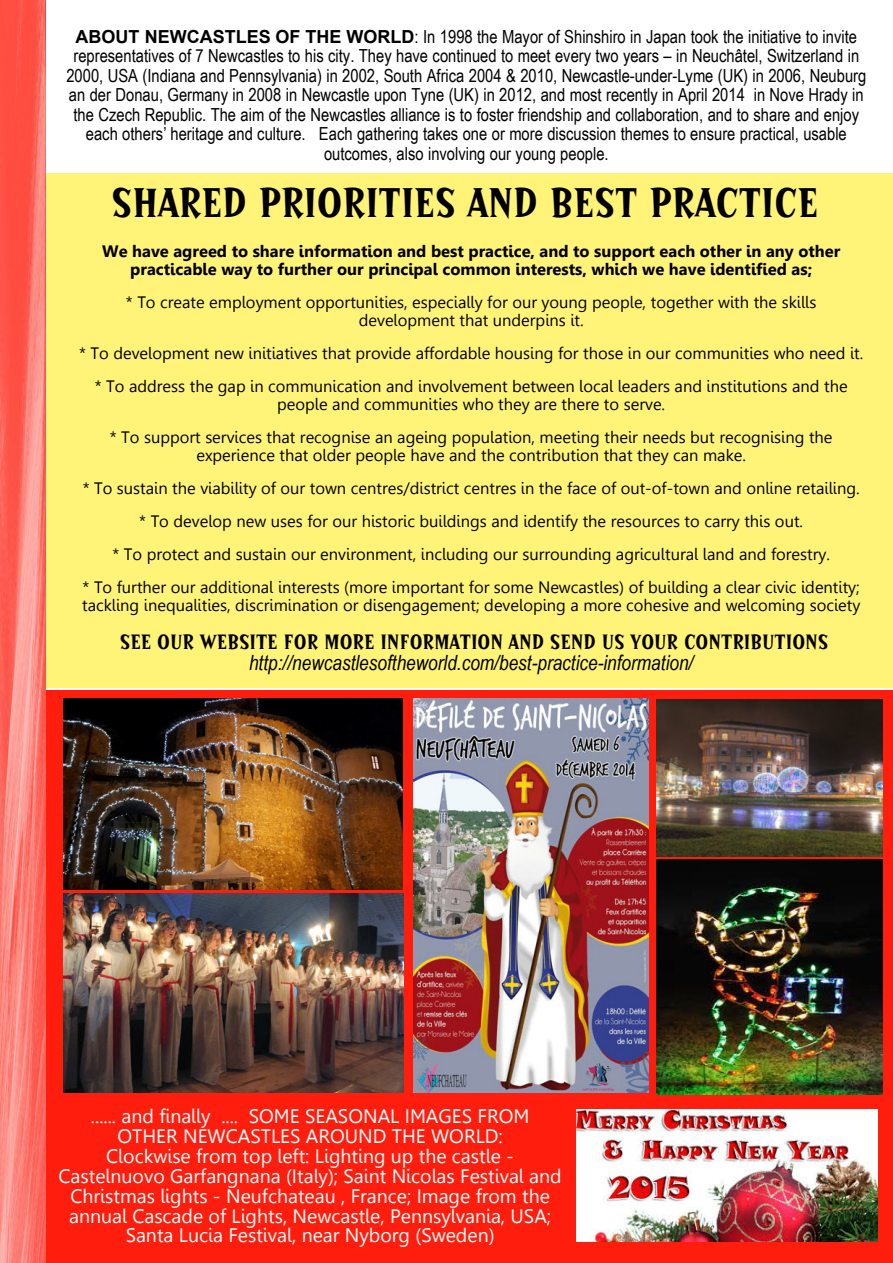
<style>
.page{position:relative;width:893px;height:1263px;background:#fff}
.page>*{position:absolute;margin:0;border:0;box-sizing:border-box;transform-origin:0 0}
.t1{font:42px "Sprocket BT";color:#000}
.t2{font:italic 21px "Arial Narrow";color:#000}
.t3{font:21px "Sprocket BT";color:#000}
.t4{font:19.5px/20px "Gisha";color:#fff;text-align:center}
.t5{font:18px/19.5px "Arial Narrow";color:#000;text-align:center}
.t6{font:16.5px/33px "Gisha";color:#000;text-align:center}
.t7{font:700 16.5px/18px "Gisha";color:#000;text-align:center}
.s1{font-family:"Arial";font-weight:700}
</style>
<div class="page">
<div style="left:42px;top:690px;width:851px;height:573px;background:#ff1e0d"></div>
<div style="left:36px;top:173px;width:857px;height:515px;background:#fff378"></div>
<img style="left:0;top:0;width:45px;height:1262px">
<img style="left:63px;top:699px;width:340px;height:191px">
<img style="left:64px;top:893px;width:339px;height:199px">
<img style="left:657px;top:700px;width:225px;height:157px">
<img style="left:414px;top:699px;width:234px;height:393px">
<img style="left:657px;top:860px;width:225px;height:234px">
<img style="left:576px;top:1109px;width:301px;height:132px">
<p class="t5" style="left:66px;top:28px;width:801px"><span class="s1">ABOUT NEWCASTLES OF THE WORLD</span>: In 1998 the Mayor of Shinshiro in Japan took the initiative to invite representatives of 7 Newcastles to his city. They have continued to meet every two years – in Neuchâtel, Switzerland in 2000, USA (Indiana and Pennsylvania) in 2002, South Africa 2004 &amp; 2010, Newcastle-under-Lyme (UK) in 2006, Neuburg an der Donau, Germany in 2008 in Newcastle upon Tyne (UK) in 2012, and most recently in April 2014 in Nove Hrady in the Czech Republic. The aim of the Newcastles alliance is to foster friendship and collaboration, and to share and enjoy each others’ heritage and culture. Each gathering takes one or more discussion themes to ensure practical, usable outcomes, also involving our young people.</p>
<h1 class="t1" style="left:111px;top:185px;width:709px">SHARED PRIORITIES AND BEST PRACTICE</h1>
<p class="t7" style="left:102px;top:244px;width:740px">We have agreed to share information and best practice, and to support each other in any other practicable way to further our principal common interests, which we have identified as;</p>
<p class="t6" style="left:126px;top:295px;width:692px;line-height:18px">* To create employment opportunities, especially for our young people, together with the skills development that underpins it.</p>
<p class="t6" style="left:79px;top:338px;width:786px">* To development new initiatives that provide affordable housing for those in our communities who need it. * To address the gap in communication and involvement between local leaders and institutions and the</p>
<p class="t6" style="left:110px;top:389px;width:724px">people and communities who they are there to serve.<br>* To support services that recognise an ageing population, meeting their needs but recognising the</p>
<p class="t6" style="left:83px;top:440px;width:779px">experience that older people have and the contribution that they can make.<br>* To sustain the viability of our town centres/district centres in the face of out-of-town and online retailing. * To develop new uses for our historic buildings and identify the resources to carry this out.<br>* To protect and sustain our environment, including our surrounding agricultural land and forestry.<br>* To further our additional interests (more important for some Newcastles) of building a clear civic identity;</p>
<p class="t6" style="left:82px;top:590px;width:780px">tackling inequalities, discrimination or disengagement; developing a more cohesive and welcoming society</p>
<p class="t3" style="left:120px;top:633px;width:710px">SEE OUR WEBSITE FOR MORE INFORMATION AND SEND US YOUR CONTRIBUTIONS</p>
<p class="t2" style="left:249px;top:655px;width:446px">http://newcastlesoftheworld.com/best-practice-information/</p>
<p class="t4" style="left:59px;top:1108px;width:505px">...... and finally .... SOME SEASONAL IMAGES FROM OTHER NEWCASTLES AROUND THE WORLD:<br>Clockwise from top left: Lighting up the castle - Castelnuovo Garfangnana (Italy); Saint Nicolas Festival and Christmas lights - Neufchateau , France; Image from the annual Cascade of Lights, Newcastle, Pennsylvania, USA; Santa Lucia Festival, near Nyborg (Sweden)</p>
</div>
